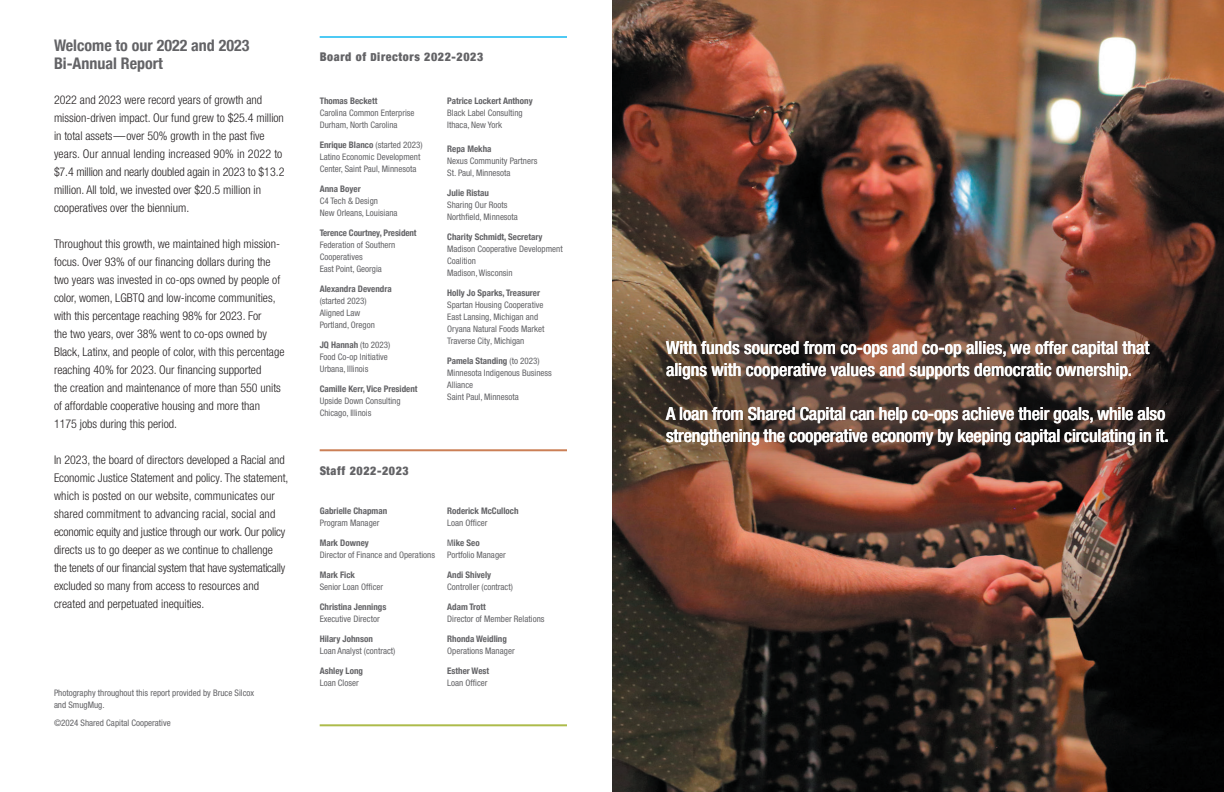
<style>
.page{position:relative;width:1224px;height:792px;background:#fff}
.page>*{position:absolute;margin:0;border:0;box-sizing:border-box;transform-origin:0 0}
.t1{font:500 condensed 18px/22px "Helvetica Neue LT Pro";letter-spacing:-.01em;color:#fff}
.t2{font:700 condensed 16px/18px "Helvetica Neue";color:#636366}
.t3{font:300 condensed 12px/18px "Helvetica Neue LT Pro";color:#231f20}
.t4{font:900 condensed 12px "Helvetica Neue";letter-spacing:.05em;color:#636366}
.t5{font:condensed 9px/12px "Helvetica Neue LT Pro";color:#636366}
.t6{font:700 condensed 9px "Helvetica Neue";color:#636366}
.s1{font-size:11px}
.s2{font-family:"Helvetica Neue LT Pro";font-weight:400}
</style>
<div class="page">
<hr style="left:320px;top:449px;width:247px;height:2px;background:#cb7f56">
<hr style="left:320px;top:724px;width:247px;height:2px;background:#adbb4b">
<hr style="left:320px;top:36px;width:247px;height:2px;background:#4ecaf4">
<img style="left:612px;top:0;width:612px;height:792px">
<div style="left:605px;top:277px;width:619px;height:231px;background:#231f20;opacity:.75"></div>
<h2 class="t2" style="left:54px;top:36px;width:197px">Welcome to our 2022 and 2023<br>Bi-Annual Report</h2>
<p class="t3" style="left:54px;top:90px;width:232px">2022 and 2023 were record years of growth and mission-driven impact. Our fund grew to $25.4 million in total assets—over 50% growth in the past five years. Our annual lending increased 90% in 2022 to $7.4 million and nearly doubled again in 2023 to $13.2 million. All told, we invested over $20.5 million in cooperatives over the biennium.</p>
<p class="t3" style="left:54px;top:234px;width:232px">Throughout this growth, we maintained high mission&shy;focus. Over 93% of our financing dollars during the two years was invested in co-ops owned by people of color, women, LGBTQ and low-income communities, with this percentage reaching 98% for 2023. For<br>the two years, over 38% went to co-ops owned by Black, Latinx, and people of color, with this percentage reaching 40% for 2023. Our financing supported<br>the creation and maintenance of more than 550 units of affordable cooperative housing and more than 1175 jobs during this period.</p>
<p class="t3" style="left:54px;top:450px;width:236px">In 2023, the board of directors developed a Racial and Economic Justice Statement and policy. The statement, which is posted on our website, communicates our shared commitment to advancing racial, social and economic equity and justice through our work. Our policy directs us to go deeper as we continue to challenge the tenets of our financial system that have systematically excluded so many from access to resources and created and perpetuated inequities.</p>
<p class="t5" style="left:54px;top:687px;width:202px">Photography throughout this report provided by Bruce Silcox and SmugMug.</p>
<p class="t5" style="left:54px;top:717px;width:118px">©2024 Shared Capital Cooperative</p>
<p class="t4" style="left:320px;top:50px;width:165px">Board of <span class="s1">D</span>irectors 2022-2023</p>
<p class="t6" style="left:320px;top:95px;width:59px">Thomas Beckett</p>
<p class="t5" style="left:320px;top:106px;width:96px">Carolina Common Enterprise<br>Durham, North Carolina</p>
<p class="t6" style="left:320px;top:139px;width:104px">Enrique Blanco <span class="s2">(started 2023)</span></p>
<p class="t5" style="left:320px;top:150px;width:102px">Latino Economic Development<br>Center, Saint Paul, Minnesota</p>
<p class="t6" style="left:320px;top:183px;width:43px">Anna Boyer</p>
<p class="t5" style="left:320px;top:194px;width:79px">C4 Tech &amp; Design<br>New Orleans, Louisiana</p>
<p class="t6" style="left:320px;top:227px;width:98px">Terence Courtney, President</p>
<p class="t5" style="left:320px;top:238px;width:77px">Federation of Southern<br>Cooperatives<br>East Point, Georgia</p>
<p class="t6" style="left:320px;top:283px;width:74px">Alexandra Devendra</p>
<p class="t5" style="left:320px;top:294px;width:57px">(started 2023)<br>Aligned Law<br>Portland, Oregon</p>
<p class="t6" style="left:320px;top:339px;width:72px">JQ Hannah <span class="s2">(to 2023)</span></p>
<p class="t5" style="left:320px;top:350px;width:70px">Food Co-op Initiative<br>Urbana, Illinois</p>
<p class="t6" style="left:320px;top:383px;width:99px">Camille Kerr, Vice President</p>
<p class="t5" style="left:320px;top:394px;width:82px">Upside Down Consulting<br>Chicago, Illinois</p>
<p class="t6" style="left:447px;top:95px;width:87px">Patrice Lockert Anthony</p>
<p class="t5" style="left:447px;top:106px;width:77px">Black Label Consulting<br>Ithaca, New York</p>
<p class="t6" style="left:447px;top:143px;width:46px">Repa Mekha</p>
<p class="t5" style="left:447px;top:154px;width:92px">Nexus Community Partners<br>St. Paul, Minnesota</p>
<p class="t6" style="left:447px;top:187px;width:43px">Julie Ristau</p>
<p class="t5" style="left:447px;top:198px;width:72px">Sharing Our Roots<br>Northfield, Minnesota</p>
<p class="t6" style="left:447px;top:231px;width:97px">Charity Schmidt, Secretary</p>
<p class="t5" style="left:447px;top:242px;width:117px">Madison Cooperative Development<br>Coalition<br>Madison, Wisconsin</p>
<p class="t6" style="left:447px;top:287px;width:94px">Holly Jo Sparks, Treasurer</p>
<p class="t5" style="left:447px;top:298px;width:99px">Spartan Housing Cooperative<br>East Lansing, Michigan and<br>Oryana Natural Foods Market<br>Traverse City, Michigan</p>
<p class="t6" style="left:447px;top:355px;width:94px">Pamela Standing <span class="s2">(to 2023)</span></p>
<p class="t5" style="left:447px;top:366px;width:106px">Minnesota Indigenous Business<br>Alliance<br>Saint Paul, Minnesota</p>
<p class="t4" style="left:320px;top:464px;width:91px">Staff 2022-2023</p>
<p class="t6" style="left:320px;top:505px;width:69px">Gabrielle Chapman</p>
<p class="t5" style="left:320px;top:517px;width:61px">Program Manager</p>
<p class="t6" style="left:320px;top:537px;width:51px">Mark Downey</p>
<p class="t5" style="left:320px;top:549px;width:117px">Director of Finance and Operations</p>
<p class="t6" style="left:320px;top:569px;width:37px">Mark Fick</p>
<p class="t5" style="left:320px;top:581px;width:65px">Senior Loan Officer</p>
<p class="t6" style="left:320px;top:601px;width:68px">Christina Jennings</p>
<p class="t5" style="left:320px;top:613px;width:62px">Executive Director</p>
<p class="t6" style="left:320px;top:633px;width:55px">Hilary Johnson</p>
<p class="t5" style="left:320px;top:645px;width:77px">Loan Analyst (contract)</p>
<p class="t6" style="left:320px;top:665px;width:45px">Ashley Long</p>
<p class="t5" style="left:320px;top:677px;width:41px">Loan Closer</p>
<p class="t6" style="left:447px;top:505px;width:73px">Roderick McCulloch</p>
<p class="t5" style="left:447px;top:517px;width:42px">Loan Officer</p>
<p class="t6" style="left:447px;top:537px;width:34px"><span class="s2">M</span>ike Seo</p>
<p class="t5" style="left:447px;top:549px;width:60px">Portfolio Manager</p>
<p class="t6" style="left:447px;top:569px;width:45px">Andi Shively</p>
<p class="t5" style="left:447px;top:581px;width:67px">Controller (contract)</p>
<p class="t6" style="left:447px;top:601px;width:40px">Adam Trott</p>
<p class="t5" style="left:447px;top:613px;width:99px">Director of Member Relations</p>
<p class="t6" style="left:447px;top:633px;width:61px">Rhonda Weidling</p>
<p class="t5" style="left:447px;top:645px;width:69px">Operations Manager</p>
<p class="t6" style="left:447px;top:665px;width:43px">Esther West</p>
<p class="t5" style="left:447px;top:677px;width:42px">Loan Officer</p>
<h1 class="t1" style="left:666px;top:336px;width:485px">With funds sourced from co-ops and co-op allies, we offer capital that aligns with cooperative values and supports democratic ownership.</h1>
<h1 class="t1" style="left:666px;top:402px;width:504px">A loan from Shared Capital can help co-ops achieve their goals, while also strengthening the cooperative economy by keeping capital circulating in it.</h1>
</div>
